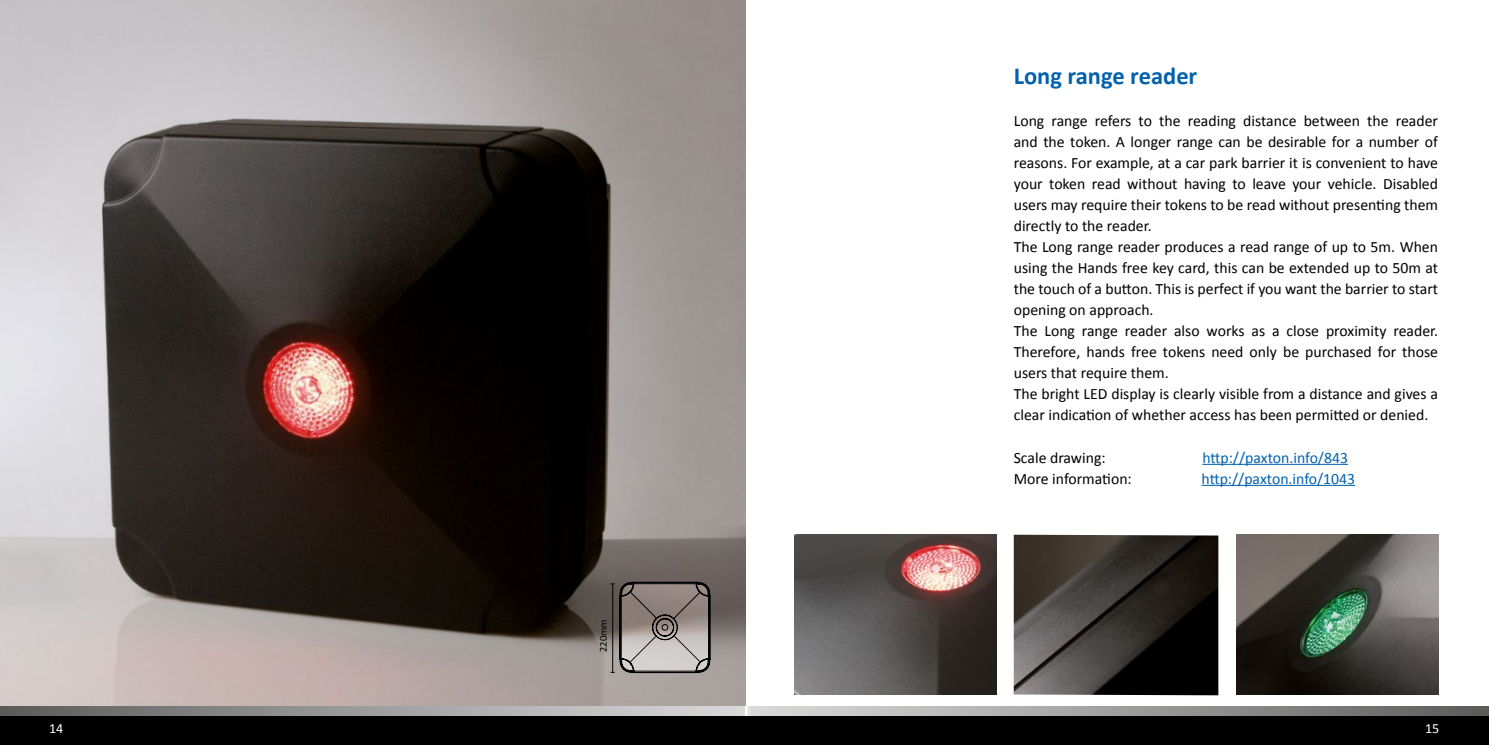
<style>
.page{position:relative;width:1489px;height:745px;background:#fff}
.page>*{position:absolute;margin:0;border:0;box-sizing:border-box;transform-origin:0 0}
.t1{font:700 24.5px "Calibri";color:#0061ad}
.t2{font:15.75px/21px "Calibri";color:#000}
.t3{font:15.75px/21px "Calibri";color:#0061ad}
.t4{font:14px "Calibri";color:#fff}
.t5{font:10.5px "Calibri";color:#000}
</style>
<div class="page">
<img style="left:0;top:0;width:745px;height:706px">
<img style="left:794px;top:534px;width:202px;height:160px">
<img style="left:1013px;top:534px;width:205px;height:160px">
<img style="left:1236px;top:534px;width:201px;height:159px">
<hr style="left:1202px;top:463px;width:145px;height:1px;background:#0061ad">
<hr style="left:1201px;top:484px;width:153px;height:1px;background:#0061ad">
<svg style="left:610px;top:581px;width:100px;height:92px;background:#8f8784"></svg>
<div style="left:743px;top:706px;width:745px;height:38px;background:linear-gradient(to right,#dedede,#5e5e5d)"></div>
<div style="left:743px;top:715px;width:745px;height:29px;background:#000"></div>
<div style="left:0;top:706px;width:744px;height:38px;background:linear-gradient(to right,#5d5d5c,#dcdcdb)"></div>
<div style="left:0;top:715px;width:745px;height:29px;background:#000"></div>
<h1 class="t1" style="left:1013px;top:60px;width:185px">Long range reader</h1>
<p class="t2" style="left:1013px;top:110px;width:426px">Long range refers to the reading distance between the reader and the token. A longer range can be desirable for a number of reasons. For example, at a car park barrier it is convenient to have your token read without having to leave your vehicle. Disabled users may require their tokens to be read without presenting them directly to the reader.<br>The Long range reader produces a read range of up to 5m. When using the Hands free key card, this can be extended up to 50m at the touch of a button. This is perfect if you want the barrier to start opening on approach.<br>The Long range reader also works as a close proximity reader.<br>Therefore, hands free tokens need only be purchased for those users that require them.<br>The bright LED display is clearly visible from a distance and gives a clear indication of whether access has been permitted or denied.</p>
<p class="t5" style="left:596px;top:651px;width:34px;rotate:-90deg">220mm</p>
<p class="t2" style="left:1013px;top:446px;width:120px">Scale drawing:<br>More information:</p>
<p class="t3" style="left:1201px;top:446px;width:155px">http://paxton.info/843 http://paxton.info/1043</p>
<p class="t4" style="left:49px;top:719px;width:16px">14</p>
<p class="t4" style="left:1424px;top:719px;width:16px">15</p>
</div>
